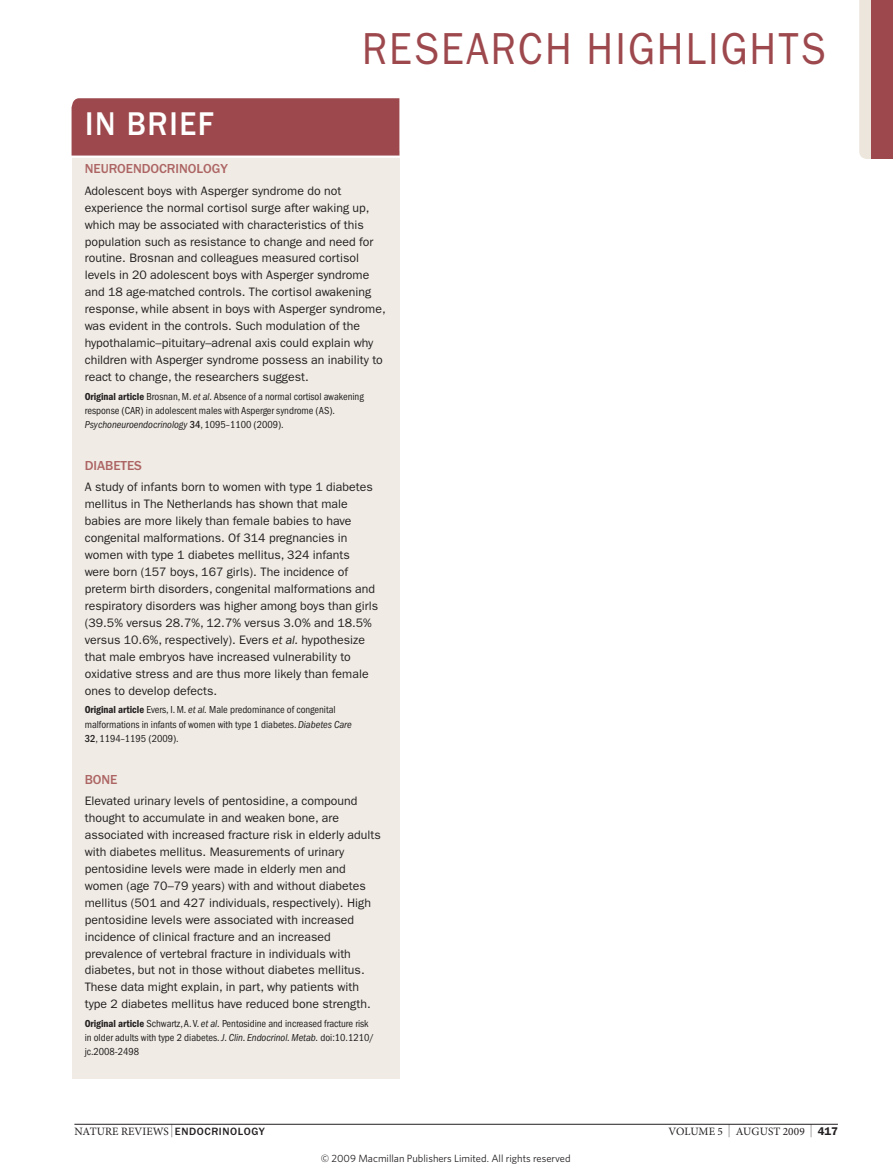
<style>
.page{position:relative;width:893px;height:1174px;background:#fff}
.page>*{position:absolute;margin:0;border:0;box-sizing:border-box;transform-origin:0 0}
.t1{font:45px "ITC Franklin Gothic Std";letter-spacing:.05em;color:#9d484d;scale:.9 1}
.t2{font:500 34.05px "ITC Franklin Gothic Std";letter-spacing:.05em;color:#fff;scale:.93 1}
.t3{font:500 13.5px "ITC Franklin Gothic Std";letter-spacing:-.005em;color:#ad6564}
.t4{font:12.3px/17px "ITC Franklin Gothic Std";color:#231f20}
.t5{font:11.25px "Minion Pro";letter-spacing:.01em;color:#231f20}
.t6{font:condensed 10.5px/14.2px "ITC Franklin Gothic Std";letter-spacing:-.005em;color:#231f20}
.t7{font:10.5px "Whitney";color:#231f20}
.s1{font-family:"ITC Franklin Gothic Std Dm Cd";font-stretch:normal}
.s2{font-style:italic}
.s3{font-weight:500}
.s4{font-size:12.9px}
.s5{font-family:"ITC Franklin Gothic Std";font-weight:500;font-size:10.95px}
.s6{font-family:"ITC Franklin Gothic Std";font-weight:600}
</style>
<div class="page">
<hr style="left:74px;top:1124px;width:764px;height:1px;background:#231f20">
<svg style="left:859px;top:0;width:13px;height:159px;background:#e6dad2"></svg>
<div style="left:872px;top:0;width:21px;height:159px;background:#9d484d"></div>
<div style="left:72px;top:151px;width:327px;height:928px;background:#f0ece5"></div>
<div style="left:72px;top:98px;width:327px;height:57px;background:#9d484d"></div>
<div style="left:85px;top:113px;width:265px;height:42px;background:#9d484d"></div>
<hr style="left:71px;top:155px;width:330px;height:3px;background:#fff">
<h2 class="t2" style="left:85px;top:105px;width:140px">IN BRIEF</h2>
<h1 class="t1" style="left:362px;top:23px;width:517px">research highlights</h1>
<p class="t3" style="left:85px;top:161px;width:145px">NEUROENDOCRINOLOGY</p>
<p class="t4" style="left:85px;top:182px;width:302px">adolescent boys with asperger syndrome do not experience the normal cortisol surge after waking up, which may be associated with characteristics of this population such as resistance to change and need for routine. Brosnan and colleagues measured cortisol levels in 20 adolescent boys with asperger syndrome and 18 age-matched controls. the cortisol awakening response, while absent in boys with asperger syndrome, was evident in the controls. such modulation of the hypothalamic–pituitary–adrenal axis could explain why children with asperger syndrome possess an inability to react to change, the researchers suggest.</p>
<p class="t6" style="left:85px;top:389px;width:281px"><span class="s1">Original article</span> Brosnan, M. <span class="s2">et al.</span> Absence of a normal cortisol awakening response (CAR) in adolescent males with Asperger syndrome (AS).<br><span class="s2">Psychoneuroendocrinology</span> <span class="s3">34</span>, 1095–1100 (2009).</p>
<p class="t3" style="left:85px;top:458px;width:59px">DIABETES</p>
<p class="t4" style="left:85px;top:479px;width:295px">a study of infants born to women with type 1 diabetes mellitus in the Netherlands has shown that male babies are more likely than female babies to have congenital malformations. Of 314 pregnancies in women with type 1 diabetes mellitus, 324 infants<br>were born (157 boys, 167 girls). the incidence of preterm birth disorders, congenital malformations and respiratory disorders was higher among boys than girls (39.5% versus 28.7%, 12.7% versus 3.0% and 18.5% versus 10.6%, respectively). evers <span class="s2">et al.</span> hypothesize that male embryos have increased vulnerability to oxidative stress and are thus more likely than female ones to develop defects.</p>
<p class="t6" style="left:85px;top:703px;width:269px"><span class="s1">Original article</span> Evers, I. M. <span class="s2">et al.</span> Male predominance of congenital malformations in infants of women with type 1 diabetes. <span class="s2">Diabetes Care<br></span><span class="s3">32</span>, 1194–1195 (2009).</p>
<p class="t3" style="left:85px;top:771px;width:34px">BONE</p>
<p class="t4" style="left:85px;top:792px;width:298px">elevated urinary levels of pentosidine, a compound thought to accumulate in and weaken bone, are associated with increased fracture risk in elderly adults with diabetes mellitus. Measurements of urinary pentosidine levels were made in elderly men and women (age 70–79 years) with and without diabetes mellitus (501 and 427 individuals, respectively). high pentosidine levels were associated with increased incidence of clinical fracture and an increased prevalence of vertebral fracture in individuals with diabetes, but not in those without diabetes mellitus. these data might explain, in part, why patients with type 2 diabetes mellitus have reduced bone strength.</p>
<p class="t6" style="left:85px;top:1016px;width:291px"><span class="s1">Original article</span> Schwartz, A.V. <span class="s2">et al.</span> Pentosidine and increased fracture risk in older adults with type 2 diabetes. <span class="s2">J. Clin. Endocrinol. Metab.</span> doi:10.1210/ jc.2008-2498</p>
<p class="t5" style="left:74px;top:1123px;width:192px">NATURE REVIEWS <span class="s4">|</span> <span class="s5">ENDOCRINOLOGY</span></p>
<p class="t5" style="left:669px;top:1123px;width:171px">VOLUME 5 <span class="s4">|</span> AUGUST 2009 <span class="s4">|</span> <span class="s6">417</span></p>
<p class="t7" style="left:321px;top:1152px;width:251px">© 2009 Macmillan Publishers Limited. All rights reserved</p>
</div>
